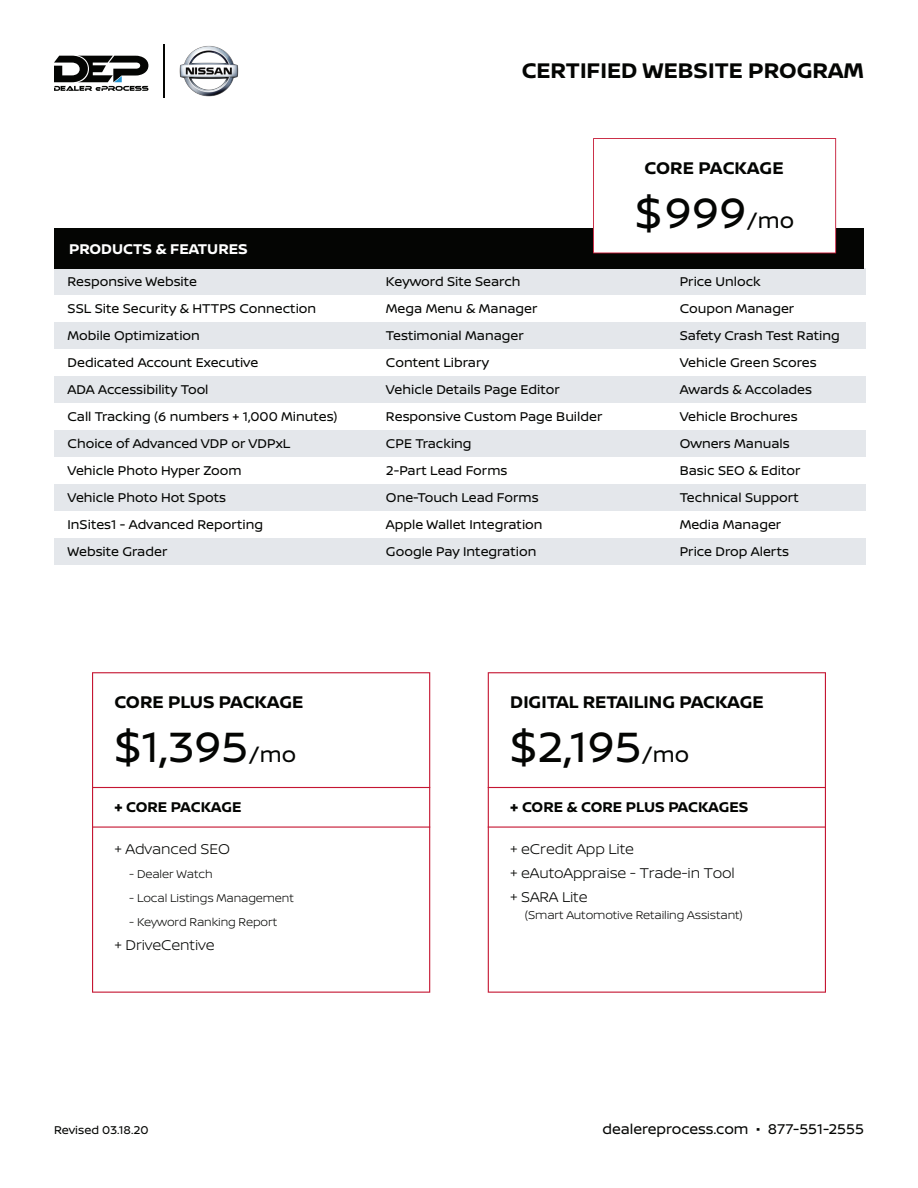
<style>
.page{position:relative;width:918px;height:1188px;background:#fff}
.page>*{position:absolute;margin:0;border:0;box-sizing:border-box;transform-origin:0 0}
.t1{font:45px "Nissan Brand";color:#040503}
.t2{font:700 22.5px "Nissan Brand";color:#040503}
.t3{font:700 18px "Nissan Brand";color:#040503}
.t4{font:300 15px/24px "Nissan Brand";letter-spacing:-.01em;color:#040503}
.t5{font:700 15px "Nissan Brand";color:#040503}
.t6{font:15px "Nissan Brand";color:#040503}
.t7{font:700 15px "Nissan Brand";color:#fff}
.t8{font:13.5px/27px "Nissan Brand";color:#040503}
.t9{font:300 12px "Nissan Brand";letter-spacing:-.01em;color:#040503}
.t10{font:12px "Nissan Brand";color:#040503}
.s1{font-size:22.5px}
</style>
<div class="page">
<img style="left:179px;top:45px;width:60px;height:51px">
<div style="left:54px;top:268px;width:812px;height:27px;background:#e4e7eb"></div>
<div style="left:54px;top:322px;width:812px;height:27px;background:#e4e7eb"></div>
<div style="left:54px;top:376px;width:812px;height:27px;background:#e4e7eb"></div>
<div style="left:54px;top:430px;width:812px;height:27px;background:#e4e7eb"></div>
<div style="left:54px;top:484px;width:812px;height:27px;background:#e4e7eb"></div>
<div style="left:54px;top:538px;width:812px;height:27px;background:#e4e7eb"></div>
<div style="left:54px;top:228px;width:810px;height:40px;background:#040503"></div>
<svg style="left:92px;top:672px;width:338px;height:321px"></svg>
<svg style="left:488px;top:672px;width:338px;height:321px"></svg>
<hr style="left:92px;top:787px;width:338px;height:1px;background:#c51632">
<hr style="left:92px;top:827px;width:338px;height:1px;background:#c51632">
<hr style="left:488px;top:787px;width:338px;height:1px;background:#c51632">
<hr style="left:488px;top:827px;width:338px;height:1px;background:#c51632">
<hr style="left:163px;top:44px;width:1px;height:54px;background:#040503">
<svg style="left:593px;top:138px;width:243px;height:115px"></svg>
<svg style="left:54px;top:56px;width:94px;height:35px"></svg>
<h2 class="t2" style="left:522px;top:55px;width:344px">CERTIFIED WEBSITE PROGRAM</h2>
<p class="t7" style="left:69px;top:238px;width:180px">PRODUCTS &amp; FEATURES</p>
<h3 class="t3" style="left:645px;top:155px;width:141px">CORE PACKAGE</h3>
<h1 class="t1" style="left:635px;top:180px;width:161px">$999<span class="s1">/mo</span></h1>
<p class="t8" style="left:68px;top:268px;width:272px">Responsive Website<br>SSL Site Security &amp; HTTPS Connection<br>Mobile Optimization<br>Dedicated Account Executive<br>ADA Accessibility Tool<br>Call Tracking (6 numbers + 1,000 Minutes)<br>Choice of Advanced VDP or VDPxL<br>Vehicle Photo Hyper Zoom<br>Vehicle Photo Hot Spots<br>InSites1 - Advanced Reporting<br>Website Grader</p>
<p class="t8" style="left:386px;top:268px;width:218px">Keyword Site Search<br>Mega Menu &amp; Manager<br>Testimonial Manager<br>Content Library<br>Vehicle Details Page Editor<br>Responsive Custom Page Builder<br>CPE Tracking<br>2-Part Lead Forms<br>One-Touch Lead Forms<br>Apple Wallet Integration<br>Google Pay Integration</p>
<p class="t8" style="left:680px;top:268px;width:162px">Price Unlock<br>Coupon Manager<br>Safety Crash Test Rating<br>Vehicle Green Scores<br>Awards &amp; Accolades<br>Vehicle Brochures<br>Owners Manuals<br>Basic SEO &amp; Editor<br>Technical Support<br>Media Manager<br>Price Drop Alerts</p>
<h3 class="t3" style="left:115px;top:689px;width:190px">CORE PLUS PACKAGE</h3>
<h1 class="t1" style="left:115px;top:714px;width:183px">$1,395<span class="s1">/mo</span></h1>
<h3 class="t3" style="left:510px;top:689px;width:255px">DIGITAL RETAILING PACKAGE</h3>
<h1 class="t1" style="left:510px;top:714px;width:181px">$2,195<span class="s1">/mo</span></h1>
<p class="t5" style="left:115px;top:796px;width:128px">+ CORE PACKAGE</p>
<p class="t5" style="left:510px;top:796px;width:240px">+ CORE &amp; CORE PLUS PACKAGES</p>
<p class="t4" style="left:115px;top:837px;width:117px">+ Advanced SEO</p>
<p class="t9" style="left:129px;top:866px;width:85px">- Dealer Watch</p>
<p class="t9" style="left:129px;top:890px;width:166px">- Local Listings Management</p>
<p class="t9" style="left:129px;top:914px;width:149px">- Keyword Ranking Report</p>
<p class="t4" style="left:115px;top:933px;width:102px">+ DriveCentive</p>
<p class="t4" style="left:510px;top:837px;width:226px">+ eCredit App Lite<br>+ eAutoAppraise - Trade-in Tool + SARA Lite</p>
<p class="t9" style="left:525px;top:906px;width:219px">(Smart Automotive Retailing Assistant)</p>
<p class="t10" style="left:54px;top:1121px;width:96px">Revised 03.18.20</p>
<p class="t6" style="left:602px;top:1118px;width:263px">dealereprocess.com • 877-551-2555</p>
</div>
